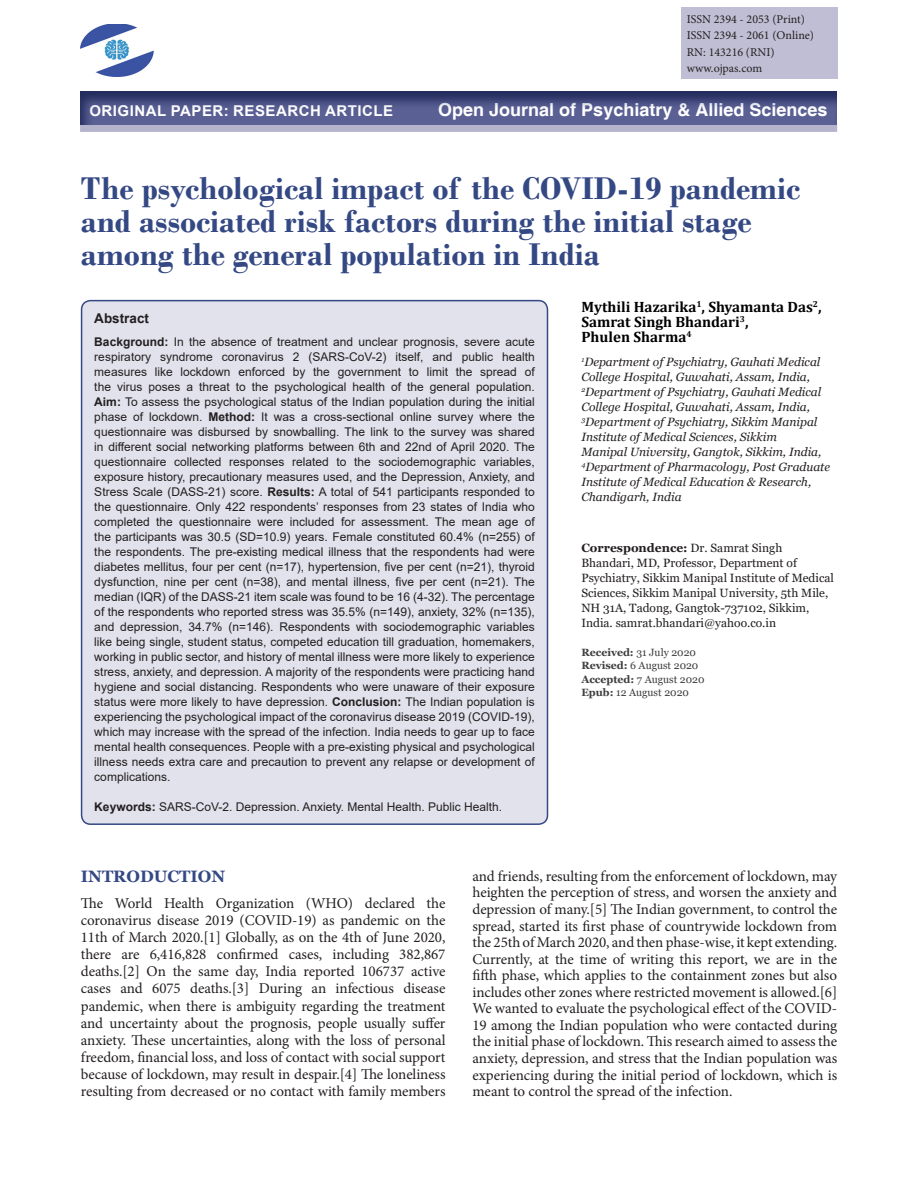
<style>
.page{position:relative;width:918px;height:1188px;background:#fff}
.page>*{position:absolute;margin:0;border:0;box-sizing:border-box;transform-origin:0 0}
.AT{font:700 33px/33px "Bodoni";color:#344884}
.t1{font:700 18px "Helvetica";color:#fff}
.t2{font:700 16.5px "Georgia";color:#344884}
.TXFL{font:15px/16.5px "Minion Pro";letter-spacing:-.005em;color:#231f20;text-align:justify}
.AU{font:700 15px/15px "Cambria";color:#000}
.t3{font:700 15px "Arial";letter-spacing:.035em;color:#fff}
.ABSH{font:700 13.5px "Arial";color:#231f20}
.ABS{font:12px/15px "Arial";color:#231f20;text-align:justify}
.AFF{font:italic 12px/15px "Georgia";color:#231f20}
.ADD{font:12px/15px "Georgia";color:#231f20}
.ISSN{font:12px "Minion Pro";color:#231f20}
.KWD{font:12px "Arial";color:#231f20}
.HIS{font:10.5px/13.5px "Georgia";color:#3e3e3f}
.s1{font-weight:700}
</style>
<div class="page">
<div style="left:82px;top:301px;width:466px;height:523px;background:#e2e2ec;border-radius:9px"></div>
<div style="left:81px;top:300px;width:467px;height:525px;border:2px solid #344884;border-radius:9px"></div>
<div style="left:681px;top:8px;width:156px;height:71px;background:#c0bed4"></div>
<img style="left:80px;top:24px;width:74px;height:52px">
<div style="left:80px;top:124px;width:757px;height:8px;background:#b5b3cc"></div>
<div style="left:79px;top:91px;width:766px;height:36px;background:#344884;opacity:.75"></div>
<p class="ISSN" style="left:687px;top:11px;width:120px">ISSN 2394 - 2053 (Print)</p>
<p class="ISSN" style="left:687px;top:27px;width:129px">ISSN 2394 - 2061 (Online)</p>
<p class="ISSN" style="left:687px;top:44px;width:89px">RN: 143216 (RNI)</p>
<p class="ISSN" style="left:687px;top:60px;width:77px">www.ojpas.com</p>
<p class="t3" style="left:89px;top:100px;width:305px">ORIGINAL PAPER: RESEARCH ARTICLE</p>
<h2 class="t1" style="left:438px;top:99px;width:391px">Open Journal of Psychiatry &amp; Allied Sciences</h2>
<p class="AT" style="left:81px;top:171px;width:721px">The psychological impact of the COVID-19 pandemic and associated risk factors during the initial stage among the general population in India</p>
<p class="AU" style="left:581px;top:299px;width:242px">Mythili Hazarika<sup>1</sup>, Shyamanta Das<sup>2</sup>,<br>Samrat Singh Bhandari<sup>3</sup>,<br>Phulen Sharma<sup>4</sup></p>
<p class="AFF" style="left:581px;top:354px;width:250px"><sup>1</sup>Department of Psychiatry, Gauhati Medical College Hospital, Guwahati, Assam, India, <sup>2</sup>Department of Psychiatry, Gauhati Medical College Hospital, Guwahati, Assam, India, <sup>3</sup>Department of Psychiatry, Sikkim Manipal Institute of Medical Sciences, Sikkim<br>Manipal University, Gangtok, Sikkim, India, <sup>4</sup>Department of Pharmacology, Post Graduate Institute of Medical Education &amp; Research, Chandigarh, India</p>
<p class="ADD" style="left:581px;top:540px;width:254px"><span class="s1">Correspondence:</span> Dr. Samrat Singh Bhandari, MD, Professor, Department of Psychiatry, Sikkim Manipal Institute of Medical Sciences, Sikkim Manipal University, 5th Mile, NH 31A, Tadong, Gangtok-737102, Sikkim, India. samrat.bhandari@yahoo.co.in</p>
<p class="HIS" style="left:581px;top:646px;width:125px"><span class="s1">Received:</span> 31 July 2020<br><span class="s1">Revised:</span> 6 August 2020<br><span class="s1">Accepted:</span> 7 August 2020<br><span class="s1">Epub:</span> 12 August 2020</p>
<p class="ABSH" style="left:94px;top:309px;width:56px">Abstract</p>
<p class="ABS" style="left:94px;top:335px;width:442px"><span class="s1">Background:</span> In the absence of treatment and unclear prognosis, severe acute respiratory syndrome coronavirus 2 (SARS-CoV-2) itself, and public health measures like lockdown enforced by the government to limit the spread of the virus poses a threat to the psychological health of the general population.<br><span class="s1">Aim:</span> To assess the psychological status of the Indian population during the initial phase of lockdown. <span class="s1">Method:</span> It was a cross-sectional online survey where the questionnaire was disbursed by snowballing. The link to the survey was shared in different social networking platforms between 6th and 22nd of April 2020. The questionnaire collected responses related to the sociodemographic variables, exposure history, precautionary measures used, and the Depression, Anxiety, and Stress Scale (DASS-21) score. <span class="s1">Results:</span> A total of 541 participants responded to the questionnaire. Only 422 respondents’ responses from 23 states of India who completed the questionnaire were included for assessment. The mean age of the participants was 30.5 (SD=10.9) years. Female constituted 60.4% (n=255) of the respondents. The pre-existing medical illness that the respondents had were diabetes mellitus, four per cent (n=17), hypertension, five per cent (n=21), thyroid dysfunction, nine per cent (n=38), and mental illness, five per cent (n=21). The median (IQR) of the DASS-21 item scale was found to be 16 (4-32). The percentage of the respondents who reported stress was 35.5% (n=149), anxiety, 32% (n=135), and depression, 34.7% (n=146). Respondents with sociodemographic variables like being single, student status, competed education till graduation, homemakers, working in public sector, and history of mental illness were more likely to experience stress, anxiety, and depression. A majority of the respondents were practicing hand hygiene and social distancing. Respondents who were unaware of their exposure status were more likely to have depression. <span class="s1">Conclusion:</span> The Indian population is experiencing the psychological impact of the coronavirus disease 2019 (COVID-19), which may increase with the spread of the infection. India needs to gear up to face mental health consequences. People with a pre-existing physical and psychological illness needs extra care and precaution to prevent any relapse or development of complications.</p>
<p class="KWD" style="left:94px;top:799px;width:409px"><span class="s1">Keywords:</span> SARS-CoV-2. Depression. Anxiety. Mental Health. Public Health.</p>
<h1 class="t2" style="left:81px;top:866px;width:146px">INTRODUCTION</h1>
<p class="TXFL" style="left:81px;top:895px;width:366px;line-height:17.1px">The World Health Organization (WHO) declared the coronavirus disease 2019 (COVID-19) as pandemic on the 11th of March 2020.[1] Globally, as on the 4th of June 2020, there are 6,416,828 confirmed cases, including 382,867 deaths.[2] On the same day, India reported 106737 active cases and 6075 deaths.[3] During an infectious disease pandemic, when there is ambiguity regarding the treatment and uncertainty about the prognosis, people usually suffer anxiety. These uncertainties, along with the loss of personal freedom, financial loss, and loss of contact with social support because of lockdown, may result in despair.[4] The loneliness resulting from decreased or no contact with family members</p>
<p class="TXFL" style="left:472px;top:868px;width:366px">and friends, resulting from the enforcement of lockdown, may heighten the perception of stress, and worsen the anxiety and depression of many.[5] The Indian government, to control the spread, started its first phase of countrywide lockdown from the 25th of March 2020, and then phase-wise, it kept extending.<br>Currently, at the time of writing this report, we are in the fifth phase, which applies to the containment zones but also includes other zones where restricted movement is allowed.[6] We wanted to evaluate the psychological effect of the COVID-19 among the Indian population who were contacted during the initial phase of lockdown. This research aimed to assess the anxiety, depression, and stress that the Indian population was experiencing during the initial period of lockdown, which is meant to control the spread of the infection.</p>
</div>
